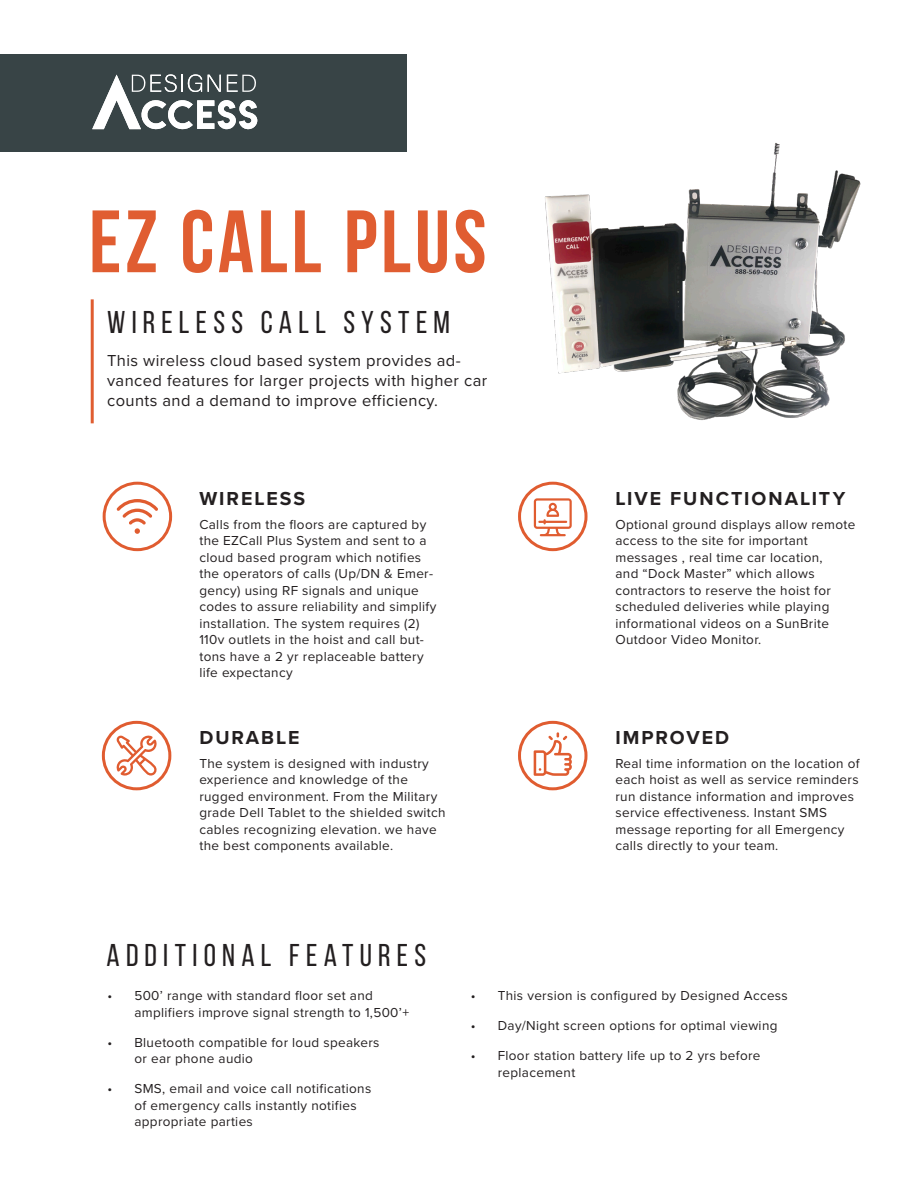
<style>
.page{position:relative;width:918px;height:1188px;background:#fff}
.page>*{position:absolute;margin:0;border:0;box-sizing:border-box;transform-origin:0 0}
.t1{font:700 88.2px "Bebas Neue";letter-spacing:.045em;color:#e05d31}
.t2{font:31.5px "Bebas Neue";letter-spacing:.2em;color:#231f20}
.t3{font:700 19.5px "Proxima Nova";letter-spacing:.1em;color:#231f20}
.t4{font:16.5px/19.8px "Proxima Nova";letter-spacing:.025em;color:#231f20}
.t5{font:13.5px/16.5px "Proxima Nova";letter-spacing:.025em;color:#231f20}
</style>
<div class="page">
<div style="left:0;top:54px;width:406px;height:97px;background:#384446"></div>
<hr style="left:91px;top:299px;width:3px;height:124px;background:#e05d31">
<svg style="left:92px;top:74px;width:166px;height:56px"></svg>
<svg style="left:117px;top:499px;width:41px;height:35px"></svg>
<div style="left:103px;top:482px;width:69px;height:69px;border:3px solid #e05c30;border-radius:50%"></div>
<div style="left:518px;top:721px;width:70px;height:69px;border:3px solid #e05c30;border-radius:50%"></div>
<svg style="left:534px;top:732px;width:38px;height:44px"></svg>
<svg style="left:116px;top:735px;width:41px;height:41px"></svg>
<div style="left:102px;top:721px;width:69px;height:69px;border:3px solid #e05c30;border-radius:50%"></div>
<div style="left:518px;top:482px;width:70px;height:69px;border:3px solid #e05c30;border-radius:50%"></div>
<svg style="left:534px;top:498px;width:38px;height:38px"></svg>
<img style="left:545px;top:143px;width:316px;height:277px">
<p class="t1" style="left:89px;top:193px;width:399px">EZ CALL plus</p>
<p class="t2" style="left:107px;top:305px;width:344px">WIRELESS CALL SYSTEM</p>
<p class="t4" style="left:107px;top:350px;width:382px">This wireless cloud based system provides ad&shy;vanced features for larger projects with higher car counts and a demand to improve efficiency.</p>
<p class="t3" style="left:199px;top:484px;width:107px">WIRELESS</p>
<p class="t5" style="left:199px;top:515px;width:238px">Calls from the floors are captured by the EZCall Plus System and sent to a cloud based program which notifies the operators of calls (Up/DN &amp; Emer&shy;gency) using RF signals and unique codes to assure reliability and simplify installation. The system requires (2)<br>110v outlets in the hoist and call but&shy;tons have a 2 yr replaceable battery life expectancy</p>
<p class="t3" style="left:199px;top:723px;width:102px">DURABLE</p>
<p class="t5" style="left:199px;top:754px;width:248px">The system is designed with industry experience and knowledge of the rugged environment. From the Military grade Dell Tablet to the shielded switch cables recognizing elevation. we have the best components available.</p>
<p class="t2" style="left:106px;top:938px;width:321px">ADDITIONAL FEATURES</p>
<p class="t3" style="left:615px;top:484px;width:231px">LIVE FUNCTIONALITY</p>
<p class="t5" style="left:615px;top:515px;width:241px">Optional ground displays allow remote access to the site for important messages , real time car location,<br>and “Dock Master” which allows contractors to reserve the hoist for scheduled deliveries while playing informational videos on a SunBrite Outdoor Video Monitor.</p>
<p class="t3" style="left:615px;top:723px;width:115px">IMPROVED</p>
<p class="t5" style="left:615px;top:754px;width:246px">Real time information on the location of each hoist as well as service reminders run distance information and improves service effectiveness. Instant SMS message reporting for all Emergency calls directly to your team.</p>
<p class="t5" style="left:134px;top:987px;width:276px;text-indent:-27px">• 500’ range with standard floor set and amplifiers improve signal strength to 1,500’+</p>
<p class="t5" style="left:134px;top:1033px;width:247px;text-indent:-27px">• Bluetooth compatible for loud speakers or ear phone audio</p>
<p class="t5" style="left:134px;top:1080px;width:238px;text-indent:-27px">• SMS, email and voice call notifications of emergency calls instantly notifies appropriate parties</p>
<p class="t5" style="left:471px;top:987px;width:319px">• This version is configured by Designed Access</p>
<p class="t5" style="left:471px;top:1017px;width:308px">• Day/Night screen options for optimal viewing</p>
<p class="t5" style="left:498px;top:1047px;width:264px;text-indent:-27px">• Floor station battery life up to 2 yrs before replacement</p>
</div>
